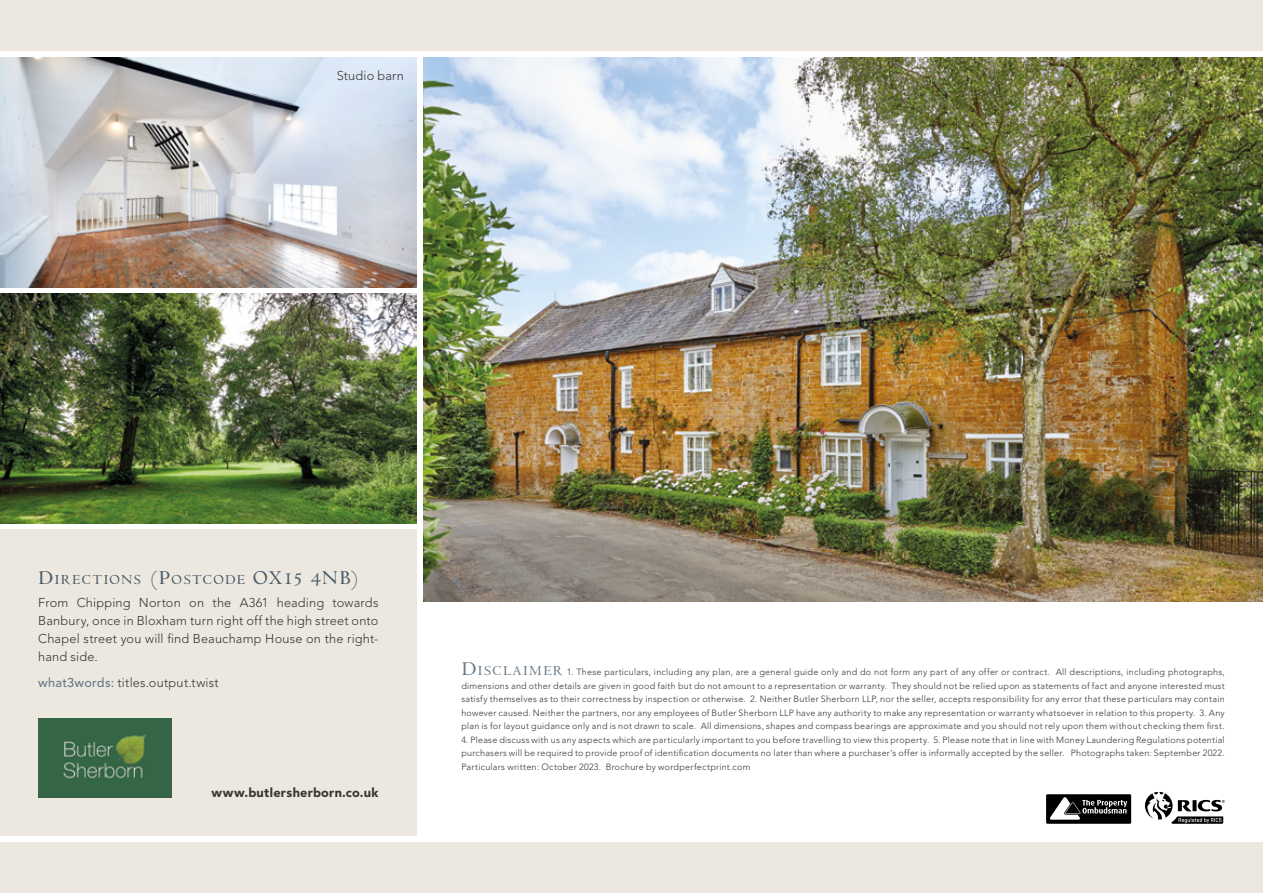
<style>
.page{position:relative;width:1263px;height:893px;background:#fff}
.page>*{position:absolute;margin:0;border:0;box-sizing:border-box;transform-origin:0 0}
.t1{font:14.7px "Venetian 301 Dm BT Regular";letter-spacing:.06em;color:#475a68}
.t2{font:300 12.75px/18px "Avenir LT Std";letter-spacing:.015em;color:#3a3531;text-align:justify}
.t3{font:900 12.75px "Avenir LT Std";letter-spacing:.02em;color:#3a3531}
.t4{font:300 9px/13.5px "Avenir LT Std";letter-spacing:.03em;color:#3a3531;text-align:justify}
.s1{font-size:21px}
.s2{font-weight:500;color:#687a89}
.s3{font-family:"Venetian 301 Dm BT Regular";font-weight:400;font-size:21px;color:#687a89}
.s4{font-family:"Venetian 301 Dm BT Regular";font-weight:400;font-size:14.7px;color:#687a89}
</style>
<div class="page">
<div style="left:0;top:0;width:1263px;height:51px;background:#ede8df"></div>
<div style="left:0;top:842px;width:1263px;height:51px;background:#ede8df"></div>
<img style="left:0;top:57px;width:417px;height:230px">
<div style="left:1046px;top:794px;width:85px;height:30px;background:#000"></div>
<svg style="left:1049px;top:797px;width:78px;height:23px"></svg>
<svg style="left:1145px;top:792px;width:80px;height:32px"></svg>
<div style="left:0;top:529px;width:417px;height:307px;background:#ede8df"></div>
<img style="left:38px;top:719px;width:133px;height:79px">
<img style="left:423px;top:57px;width:840px;height:545px">
<img style="left:0;top:293px;width:417px;height:230px">
<h2 class="t2" style="left:337px;top:66px;width:69px">Studio barn</h2>
<h1 class="t1" style="left:38px;top:571px;width:323px"><span class="s1">D</span>IRECTIONS <span class="s1">(P</span>OSTCODE <span class="s1">OX15 4NB)</span></h1>
<h2 class="t2" style="left:38px;top:593px;width:342px">From Chipping Norton on the A361 heading towards Banbury, once in Bloxham turn right off the high street onto Chapel street you will find Beauchamp House on the right&shy;hand side.</h2>
<h2 class="t2" style="left:38px;top:674px;width:182px"><span class="s2">what3words:</span> titles.output.twist</h2>
<h2 class="t3" style="left:212px;top:785px;width:168px">www.butlersherborn.co.uk</h2>
<p class="t4" style="left:461px;top:665px;width:765px"><span class="s3">D</span><span class="s4">ISCLAIMER</span> 1. These particulars, including any plan, are a general guide only and do not form any part of any offer or contract. All descriptions, including photographs, dimensions and other details are given in good faith but do not amount to a representation or warranty. They should not be relied upon as statements of fact and anyone interested must satisfy themselves as to their correctness by inspection or otherwise. 2. Neither Butler Sherborn LLP, nor the seller, accepts responsibility for any error that these particulars may contain however caused. Neither the partners, nor any employees of Butler Sherborn LLP have any authority to make any representation or warranty whatsoever in relation to this property. 3. Any plan is for layout guidance only and is not drawn to scale. All dimensions, shapes and compass bearings are approximate and you should not rely upon them without checking them first.</p>
<p class="t4" style="left:461px;top:733px;width:765px">4. Please discuss with us any aspects which are particularly important to you before travelling to view this property. 5. Please note that in line with Money Laundering Regulations potential purchasers will be required to provide proof of identification documents no later than where a purchaser’s offer is informally accepted by the seller. Photographs taken: September 2022.<br>Particulars written: October 2023. Brochure by wordperfectprint.com</p>
</div>
